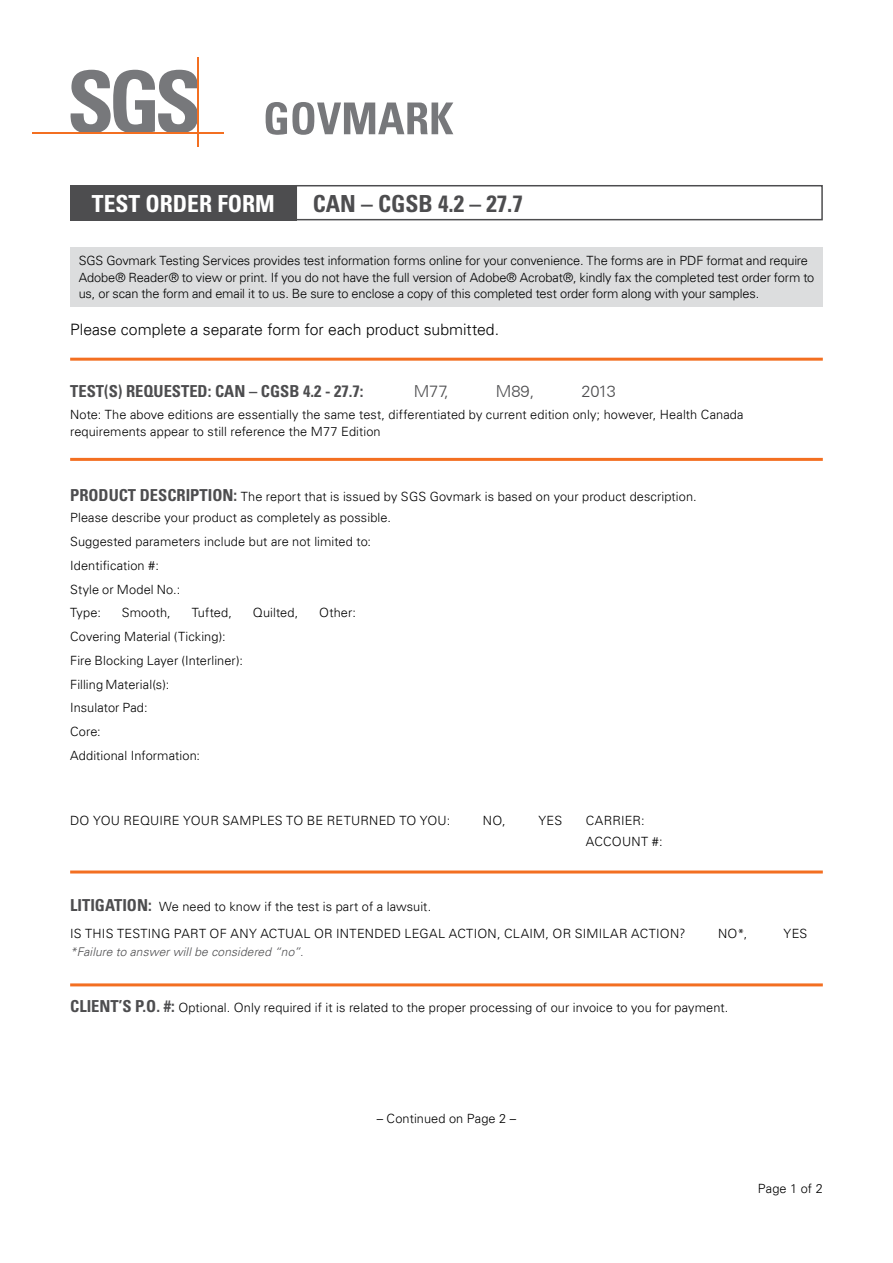
<style>
.page{position:relative;width:893px;height:1263px;background:#fff}
.page>*{position:absolute;margin:0;border:0;box-sizing:border-box;transform-origin:0 0}
.t1{font:700 condensed 23.55px "Univers LT";color:#4d4d4f}
.t2{font:700 condensed 23.55px "Univers LT";color:#fff}
.t3{font:700 condensed 16.5px "Univers LT";color:#4d4d4f}
.t4{font:300 16.5px "Univers CE";color:#4d4d4f}
.t5{font:300 15.75px "Univers LT";color:#000}
.t6{font:300 12.75px/23.7px "Univers LT";letter-spacing:.005em;color:#000}
.t7{font:italic 300 12px "Univers LT";letter-spacing:.01em;color:#4d4d4f}
.s1{font-weight:700;font-stretch:condensed;font-size:16.5px;color:#4d4d4f}
</style>
<div class="page">
<svg style="left:70px;top:70px;width:128px;height:62px"></svg>
<hr style="left:32px;top:132px;width:191px;height:2px;background:#f36f21">
<hr style="left:198px;top:57px;width:1px;height:90px;background:#f36f21">
<svg style="left:266px;top:102px;width:187px;height:33px"></svg>
<div style="left:296px;top:185px;width:527px;height:35px;border:2px solid #4d4d4f"></div>
<div style="left:70px;top:185px;width:227px;height:35px;background:#4d4d4f"></div>
<div style="left:70px;top:247px;width:753px;height:60px;background:#dcddde"></div>
<hr style="left:70px;top:358px;width:753px;height:3px;background:#f36f21">
<hr style="left:70px;top:458px;width:753px;height:3px;background:#f36f21">
<hr style="left:70px;top:870px;width:753px;height:3px;background:#f36f21">
<hr style="left:70px;top:983px;width:753px;height:3px;background:#f36f21">
<h1 class="t2" style="left:92px;top:189px;width:184px">TEST ORDER FORM</h1>
<h1 class="t1" style="left:313px;top:189px;width:212px">CAN – CGSB 4.2 – 27.7</h1>
<p class="t6" style="left:79px;top:252px;width:737px;line-height:16.5px">SGS Govmark Testing Services provides test information forms online for your convenience. The forms are in PDF format and require<br>Adobe® Reader® to view or print. If you do not have the full version of Adobe® Acrobat®, kindly fax the completed test order form to us, or scan the form and email it to us. Be sure to enclose a copy of this completed test order form along with your samples.</p>
<p class="t5" style="left:70px;top:320px;width:430px">Please complete a separate form for each product submitted.</p>
<p class="t3" style="left:70px;top:381px;width:295px">TEST(S) REQUESTED: CAN – CGSB 4.2 - 27.7:</p>
<p class="t4" style="left:414px;top:382px;width:37px">M77,</p>
<p class="t4" style="left:496px;top:382px;width:40px">M89,</p>
<p class="t4" style="left:581px;top:382px;width:36px">2013</p>
<p class="t6" style="left:70px;top:406px;width:675px;line-height:16.5px">Note: The above editions are essentially the same test, differentiated by current edition only; however, Health Canada requirements appear to still reference the M77 Edition</p>
<p class="t6" style="left:70px;top:484px;width:628px"><span class="s1">PRODUCT DESCRIPTION:</span> The report that is issued by SGS Govmark is based on your product description.</p>
<p class="t6" style="left:70px;top:506px;width:322px">Please describe your product as completely as possible.<br>Suggested parameters include but are not limited to:<br>Identification #:<br>Style or Model No.:<br>Type:</p>
<p class="t6" style="left:122px;top:601px;width:50px">Smooth,</p>
<p class="t6" style="left:192px;top:601px;width:42px">Tufted,</p>
<p class="t6" style="left:253px;top:601px;width:47px">Quilted,</p>
<p class="t6" style="left:319px;top:601px;width:38px">Other:</p>
<p class="t6" style="left:70px;top:625px;width:174px">Covering Material (Ticking):<br>Fire Blocking Layer (Interliner):<br>Filling Material(s):<br>Insulator Pad:<br>Core:<br>Additional Information:</p>
<p class="t6" style="left:70px;top:808px;width:382px">DO YOU REQUIRE YOUR SAMPLES TO BE RETURNED TO YOU:</p>
<p class="t6" style="left:483px;top:808px;width:24px">NO,</p>
<p class="t6" style="left:538px;top:808px;width:25px">YES</p>
<p class="t6" style="left:70px;top:895px;width:363px"><span class="s1">LITIGATION:</span> We need to know if the test is part of a lawsuit.</p>
<p class="t6" style="left:586px;top:810px;width:78px;line-height:20.7px">CARRIER:<br>ACCOUNT #:</p>
<p class="t6" style="left:70px;top:922px;width:617px">IS THIS TESTING PART OF ANY ACTUAL OR INTENDED LEGAL ACTION, CLAIM, OR SIMILAR ACTION?</p>
<p class="t6" style="left:718px;top:922px;width:31px">NO*,</p>
<p class="t6" style="left:784px;top:922px;width:25px">YES</p>
<p class="t7" style="left:70px;top:944px;width:235px">*Failure to answer will be considered “no”.</p>
<p class="t6" style="left:70px;top:995px;width:660px"><span class="s1">CLIENT’S P.O. #:</span> Optional. Only required if it is related to the proper processing of our invoice to you for payment.</p>
<p class="t6" style="left:377px;top:1107px;width:141px">– Continued on Page 2 –</p>
<p class="t6" style="left:758px;top:1176px;width:66px">Page 1 of 2</p>
</div>
